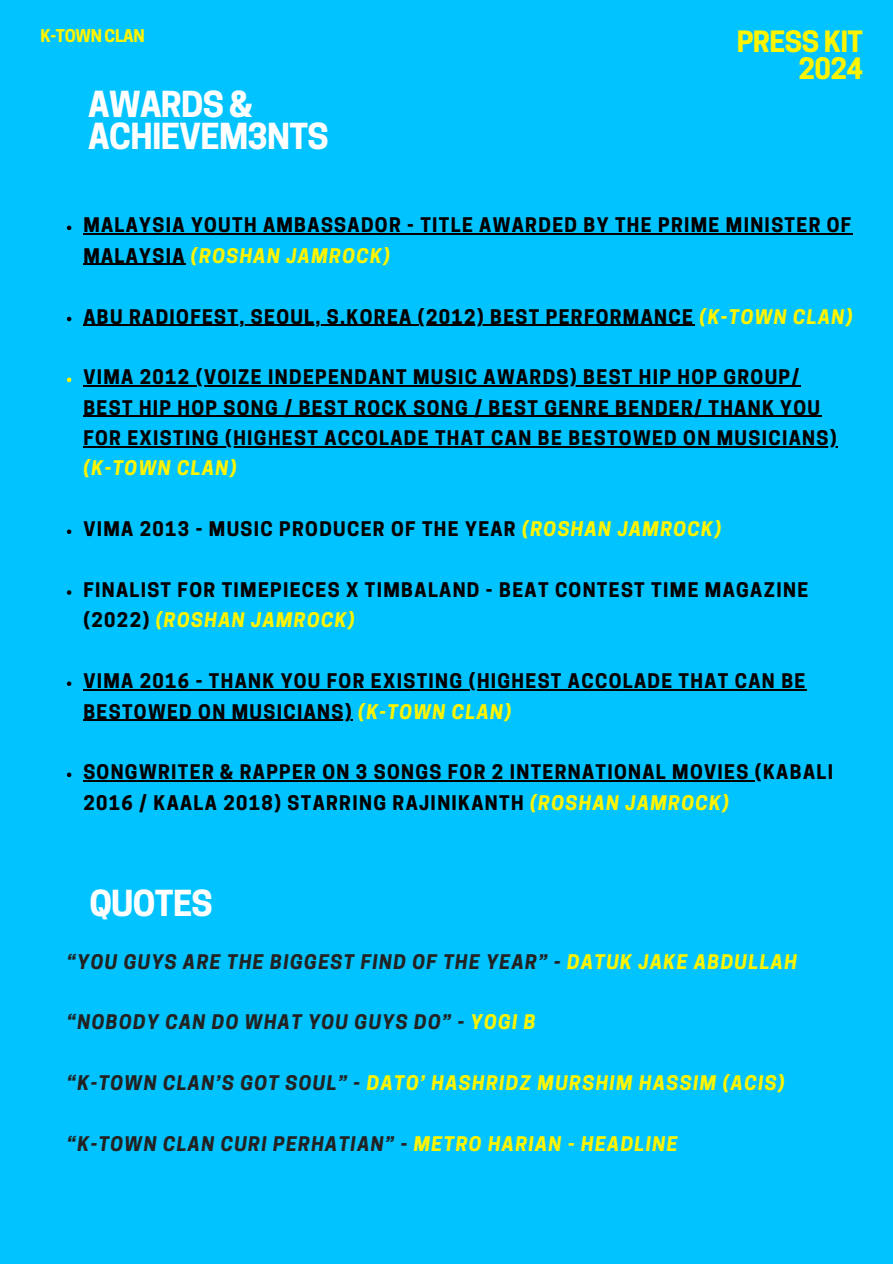
<style>
.page{position:relative;width:893px;height:1264px;background:#fff}
.page>*{position:absolute;margin:0;border:0;box-sizing:border-box;transform-origin:0 0}
.t1{font:700 33.6px/32.7px "Cooper Hewitt";letter-spacing:-.02em;color:#fff}
.t2{font:700 27.6px/27px "Cooper Hewitt";letter-spacing:-.02em;color:#fff500;text-align:right}
.t3{font:700 18.9px/30.3px "Cooper Hewitt";letter-spacing:.07em;color:#000}
.t4{font:italic 700 18.9px "Cooper Hewitt";letter-spacing:.07em;color:#222}
.t5{font:italic 700 18.9px "Cooper Hewitt";letter-spacing:.07em;color:#fff500}
.t6{font:700 16.5px "Cooper Hewitt";letter-spacing:-.02em;color:#fff500}
.s1{font-style:italic;color:#fff500}
.s2{color:#fff500}
.s3{color:#222}
</style>
<div class="page">
<div style="left:0;top:0;width:892px;height:1263px;background:#00c3ff"></div>
<svg style="left:67px;top:225px;width:4px;height:5px"></svg>
<svg style="left:83px;top:233px;width:18px;height:1px"></svg>
<hr style="left:101px;top:233px;width:751px;height:1px;background:#000">
<hr style="left:83px;top:264px;width:103px;height:1px;background:#000">
<svg style="left:67px;top:317px;width:4px;height:4px"></svg>
<hr style="left:83px;top:324px;width:27px;height:2px;background:#000">
<hr style="left:110px;top:324px;width:584px;height:2px;background:#000">
<svg style="left:67px;top:377px;width:4px;height:5px"></svg>
<hr style="left:83px;top:385px;width:38px;height:1px;background:#000">
<hr style="left:121px;top:385px;width:679px;height:1px;background:#000">
<hr style="left:83px;top:416px;width:738px;height:1px;background:#000">
<hr style="left:83px;top:446px;width:754px;height:1px;background:#000">
<svg style="left:67px;top:529px;width:4px;height:5px"></svg>
<svg style="left:67px;top:590px;width:4px;height:4px"></svg>
<svg style="left:67px;top:681px;width:4px;height:5px"></svg>
<hr style="left:83px;top:689px;width:108px;height:1px;background:#000">
<hr style="left:191px;top:689px;width:615px;height:1px;background:#000">
<hr style="left:83px;top:719px;width:270px;height:1px;background:#000">
<svg style="left:67px;top:772px;width:4px;height:5px"></svg>
<svg style="left:83px;top:780px;width:28px;height:1px"></svg>
<hr style="left:111px;top:780px;width:643px;height:1px;background:#000">
<p class="t6" style="left:40px;top:30px;width:106px">K-TOWN CLAN</p>
<p class="t2" style="left:736px;top:31px;width:128px">PRESS KIT<br>2024</p>
<p class="t1" style="left:88px;top:92px;width:242px">AWARDS &amp;<br>ACHIEVEM3NTS</p>
<p class="t3" style="left:83px;top:212px;width:769px">MALAYSIA YOUTH AMBASSADOR - TITLE AWARDED BY THE PRIME MINISTER OF<br>MALAYSIA <span class="s1">(ROSHAN JAMROCK)</span></p>
<p class="t3" style="left:83px;top:303px;width:770px">ABU RADIOFEST, SEOUL, S.KOREA (2012) BEST PERFORMANCE <span class="s1">(K-TOWN CLAN)</span></p>
<p class="t3" style="left:83px;top:364px;width:754px">VIMA 2012 (VOIZE INDEPENDANT MUSIC AWARDS) BEST HIP HOP GROUP/ BEST HIP HOP SONG / BEST ROCK SONG / BEST GENRE BENDER/ THANK YOU FOR EXISTING (HIGHEST ACCOLADE THAT CAN BE BESTOWED ON MUSICIANS) <span class="s1">(K-TOWN CLAN)</span></p>
<p class="t3" style="left:83px;top:516px;width:639px">VIMA 2013 - MUSIC PRODUCER OF THE YEAR <span class="s1">(ROSHAN JAMROCK)</span></p>
<p class="t3" style="left:83px;top:577px;width:726px">FINALIST FOR TIMEPIECES X TIMBALAND - BEAT CONTEST TIME MAGAZINE (2022) <span class="s1">(ROSHAN JAMROCK)</span></p>
<p class="t3" style="left:83px;top:668px;width:723px">VIMA 2016 - THANK YOU FOR EXISTING (HIGHEST ACCOLADE THAT CAN BE<br>BESTOWED ON MUSICIANS) <span class="s1">(K-TOWN CLAN)</span></p>
<p class="t3" style="left:83px;top:759px;width:751px">SONGWRITER &amp; RAPPER ON 3 SONGS FOR 2 INTERNATIONAL MOVIES (KABALI<br>2016 / KAALA 2018) STARRING RAJINIKANTH <span class="s1">(ROSHAN JAMROCK)</span></p>
<p class="t1" style="left:89px;top:891px;width:125px">QUOTES</p>
<p class="t4" style="left:67px;top:954px;width:731px">“YOU GUYS ARE THE BIGGEST FIND OF THE YEAR” - <span class="s2">DATUK JAKE ABDULLAH</span></p>
<p class="t4" style="left:67px;top:1015px;width:470px">“NOBODY CAN DO WHAT YOU GUYS DO” - <span class="s2">YOGI B</span></p>
<p class="t5" style="left:67px;top:1075px;width:719px"><span class="s3">“K-TOWN CLAN’S GOT SOUL” -</span> DATO’ HASHRIDZ MURSHIM HASSIM (ACIS)</p>
<p class="t4" style="left:67px;top:1136px;width:612px">“K-TOWN CLAN CURI PERHATIAN” - <span class="s2">METRO HARIAN - HEADLINE</span></p>
</div>
